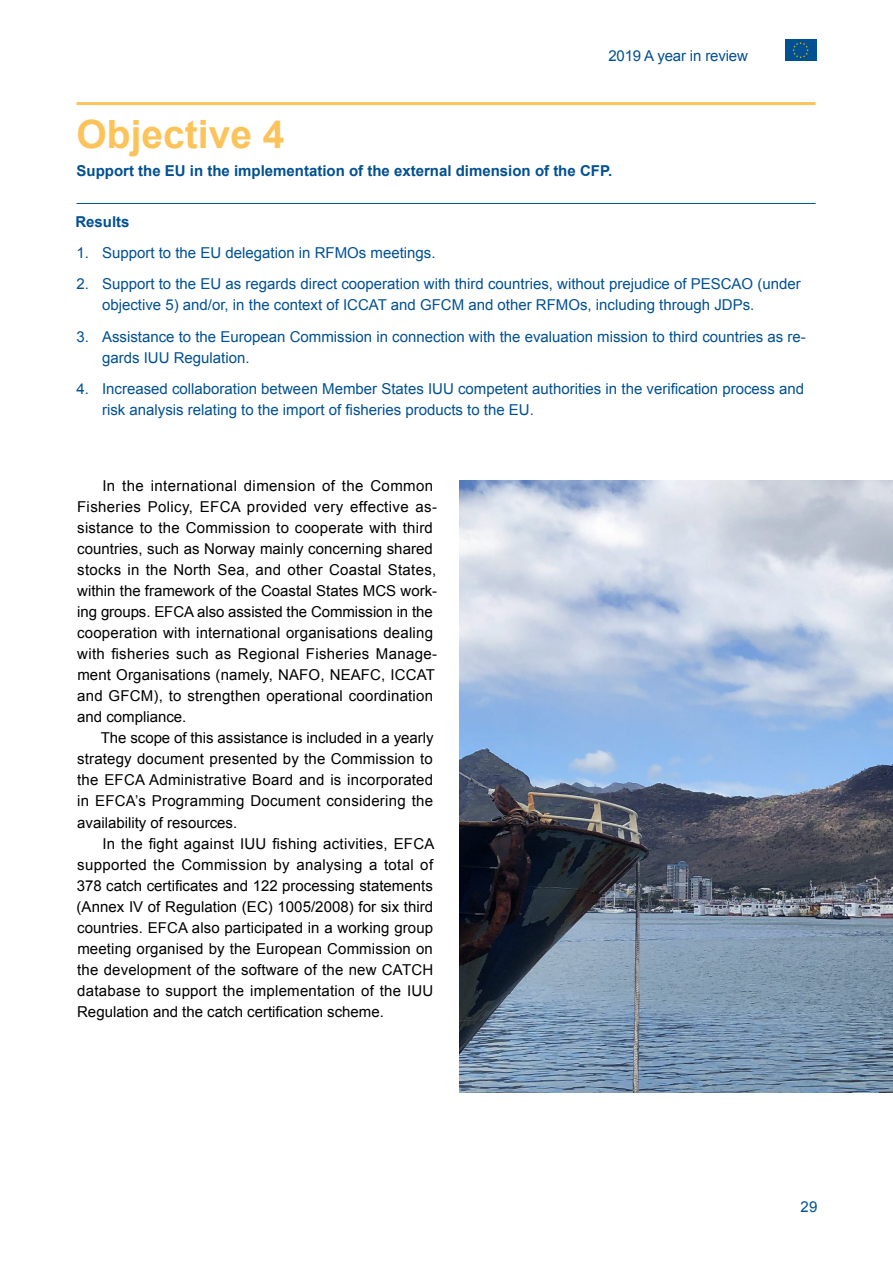
<style>
.page{position:relative;width:893px;height:1263px;background:#fff}
.page>*{position:absolute;margin:0;border:0;box-sizing:border-box;transform-origin:0 0}
.t1{font:700 39px "Arial";color:#fcc35a}
.t2{font:15px/21px "Arial";letter-spacing:.015em;color:#000;text-align:justify}
.t3{font:15px/21px "Arial";color:#005092}
.t4{font:700 15px "Arial";color:#005092}
</style>
<div class="page">
<div style="left:785px;top:40px;width:31px;height:21px;background:#005092"></div>
<svg style="left:792px;top:42px;width:17px;height:16px"></svg>
<img style="left:459px;top:480px;width:434px;height:613px">
<hr style="left:77px;top:102px;width:739px;height:3px;background:#fcc35a">
<hr style="left:77px;top:203px;width:739px;height:1px;background:#005092">
<p class="t3" style="left:608px;top:45px;width:141px">2019 A year in review</p>
<h1 class="t1" style="left:77px;top:108px;width:210px">Objective 4</h1>
<p class="t4" style="left:77px;top:161px;width:537px">Support the EU in the implementation of the external dimension of the CFP.</p>
<p class="t4" style="left:75px;top:212px;width:56px">Results</p>
<p class="t3" style="left:77px;top:242px;width:360px">1. Support to the EU delegation in RFMOs meetings.</p>
<p class="t3" style="left:102px;top:274px;width:700px;text-indent:-26px">2. Support to the EU as regards direct cooperation with third countries, without prejudice of PESCAO (under objective 5) and/or, in the context of ICCAT and GFCM and other RFMOs, including through JDPs.</p>
<p class="t3" style="left:102px;top:326px;width:705px;text-indent:-26px">3. Assistance to the European Commission in connection with the evaluation mission to third countries as re&shy;gards IUU Regulation.</p>
<p class="t3" style="left:102px;top:379px;width:703px;text-indent:-26px">4. Increased collaboration between Member States IUU competent authorities in the verification process and risk analysis relating to the import of fisheries products to the EU.</p>
<p class="t2" style="left:77px;top:476px;width:362px;text-align:left;text-indent:25px">In the international dimension of the Common Fisheries Policy, EFCA provided very effective as&shy;sistance to the Commission to cooperate with third countries, such as Norway mainly concerning shared stocks in the North Sea, and other Coastal States, within the framework of the Coastal States MCS work&shy;ing groups. EFCA also assisted the Commission in the cooperation with international organisations dealing with fisheries such as Regional Fisheries Manage&shy;ment Organisations (namely, NAFO, NEAFC, ICCAT and GFCM), to strengthen operational coordination and compliance.</p>
<p class="t2" style="left:77px;top:728px;width:358px;text-indent:24px">The scope of this assistance is included in a yearly strategy document presented by the Commission to the EFCA Administrative Board and is incorporated in EFCA’s Programming Document considering the availability of resources.</p>
<p class="t2" style="left:77px;top:833px;width:359px;text-indent:26px">In the fight against IUU fishing activities, EFCA supported the Commission by analysing a total of 378 catch certificates and 122 processing statements (Annex IV of Regulation (EC) 1005/2008) for six third countries. EFCA also participated in a working group meeting organised by the European Commission on the development of the software of the new CATCH database to support the implementation of the IUU Regulation and the catch certification scheme.</p>
<p class="t3" style="left:801px;top:1197px;width:18px">29</p>
</div>
